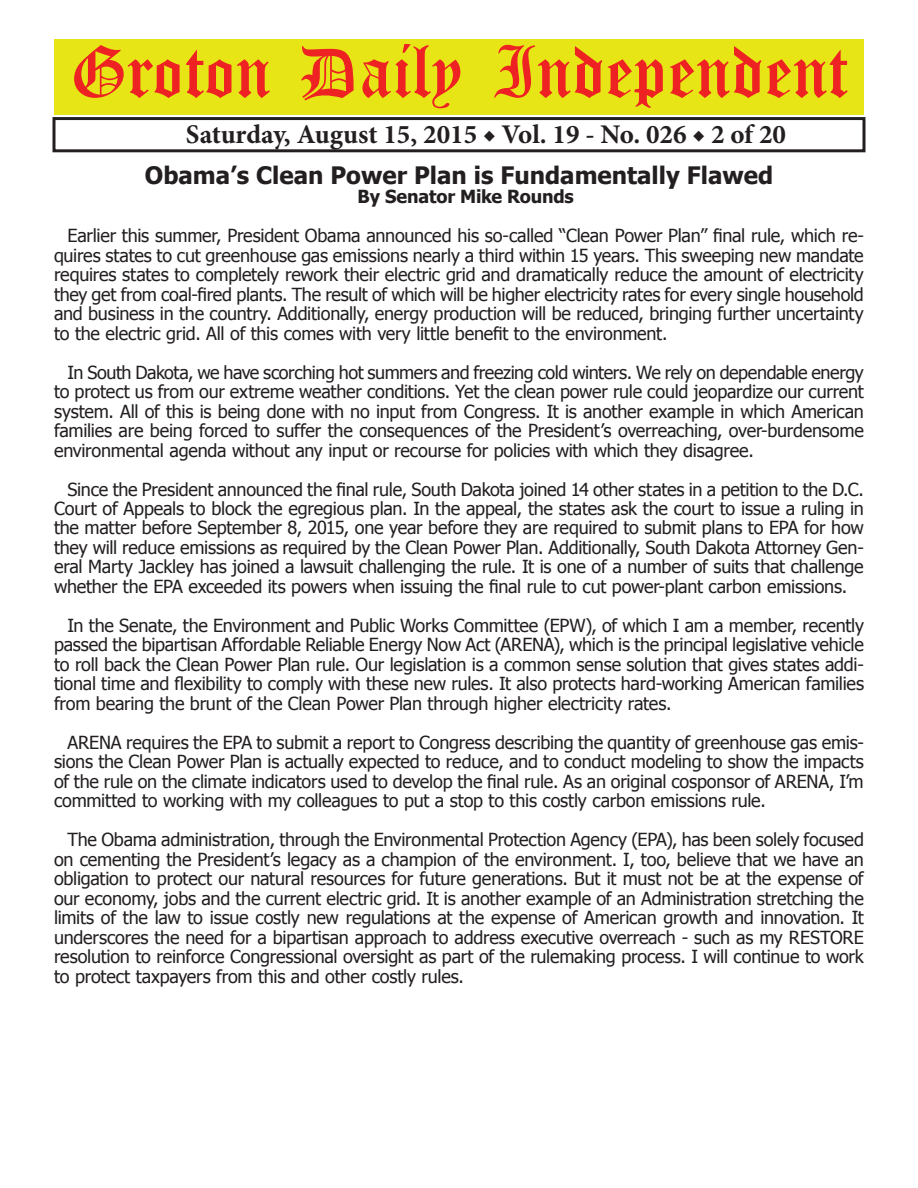
<style>
.page{position:relative;width:918px;height:1188px;background:#fff}
.page>*{position:absolute;margin:0;border:0;box-sizing:border-box;transform-origin:0 0}
.t1{font:54px "Old English Five";color:#ee2123}
.t2{font:700 27px "Minion Pro";color:#231f20}
.t3{font:700 24px "Tahoma";color:#231f20}
.t4{font:18px/19.5px "Tahoma";letter-spacing:-.01em;color:#231f20;text-align:justify}
.t5{font:700 18px "Tahoma";letter-spacing:-.01em;color:#231f20}
</style>
<div class="page">
<div style="left:52px;top:117px;width:814px;height:35px;border:3px solid #231f20"></div>
<div style="left:54px;top:40px;width:810px;height:75px;background:#e7e515"></div>
<h1 class="t1" style="left:70px;top:47px;width:779px">Groton Daily Independent</h1>
<h2 class="t2" style="left:186px;top:116px;width:602px">Saturday, August 15, 2015 ◆ Vol. 19 - No. 026 ◆ 2 of 20</h2>
<h3 class="t3" style="left:145px;top:158px;width:630px">Obama’s Clean Power Plan is Fundamentally Flawed</h3>
<p class="t5" style="left:358px;top:184px;width:218px">By Senator Mike Rounds</p>
<p class="t4" style="left:54px;top:225px;width:812px;text-indent:14px">Earlier this summer, President Obama announced his so-called “Clean Power Plan” final rule, which re&shy;quires states to cut greenhouse gas emissions nearly a third within 15 years. This sweeping new mandate requires states to completely rework their electric grid and dramatically reduce the amount of electricity they get from coal-fired plants. The result of which will be higher electricity rates for every single household and business in the country. Additionally, energy production will be reduced, bringing further uncertainty to the electric grid. All of this comes with very little benefit to the environment.</p>
<p class="t4" style="left:54px;top:361px;width:811px;text-indent:14px">In South Dakota, we have scorching hot summers and freezing cold winters. We rely on dependable energy to protect us from our extreme weather conditions. Yet the clean power rule could jeopardize our current system. All of this is being done with no input from Congress. It is another example in which American families are being forced to suffer the consequences of the President’s overreaching, over-burdensome environmental agenda without any input or recourse for policies with which they disagree.</p>
<p class="t4" style="left:54px;top:478px;width:812px;text-indent:14px">Since the President announced the final rule, South Dakota joined 14 other states in a petition to the D.C.<br>Court of Appeals to block the egregious plan. In the appeal, the states ask the court to issue a ruling in the matter before September 8, 2015, one year before they are required to submit plans to EPA for how they will reduce emissions as required by the Clean Power Plan. Additionally, South Dakota Attorney Gen&shy;eral Marty Jackley has joined a lawsuit challenging the rule. It is one of a number of suits that challenge whether the EPA exceeded its powers when issuing the final rule to cut power-plant carbon emissions.</p>
<p class="t4" style="left:54px;top:615px;width:812px;text-indent:14px">In the Senate, the Environment and Public Works Committee (EPW), of which I am a member, recently passed the bipartisan Affordable Reliable Energy Now Act (ARENA), which is the principal legislative vehicle to roll back the Clean Power Plan rule. Our legislation is a common sense solution that gives states addi&shy;tional time and flexibility to comply with these new rules. It also protects hard-working American families from bearing the brunt of the Clean Power Plan through higher electricity rates.</p>
<p class="t4" style="left:54px;top:732px;width:812px;text-indent:14px">ARENA requires the EPA to submit a report to Congress describing the quantity of greenhouse gas emis&shy;sions the Clean Power Plan is actually expected to reduce, and to conduct modeling to show the impacts of the rule on the climate indicators used to develop the final rule. As an original cosponsor of ARENA, I’m committed to working with my colleagues to put a stop to this costly carbon emissions rule.</p>
<p class="t4" style="left:54px;top:829px;width:811px;text-indent:14px">The Obama administration, through the Environmental Protection Agency (EPA), has been solely focused on cementing the President’s legacy as a champion of the environment. I, too, believe that we have an obligation to protect our natural resources for future generations. But it must not be at the expense of our economy, jobs and the current electric grid. It is another example of an Administration stretching the limits of the law to issue costly new regulations at the expense of American growth and innovation. It underscores the need for a bipartisan approach to address executive overreach - such as my RESTORE resolution to reinforce Congressional oversight as part of the rulemaking process. I will continue to work to protect taxpayers from this and other costly rules.</p>
</div>
